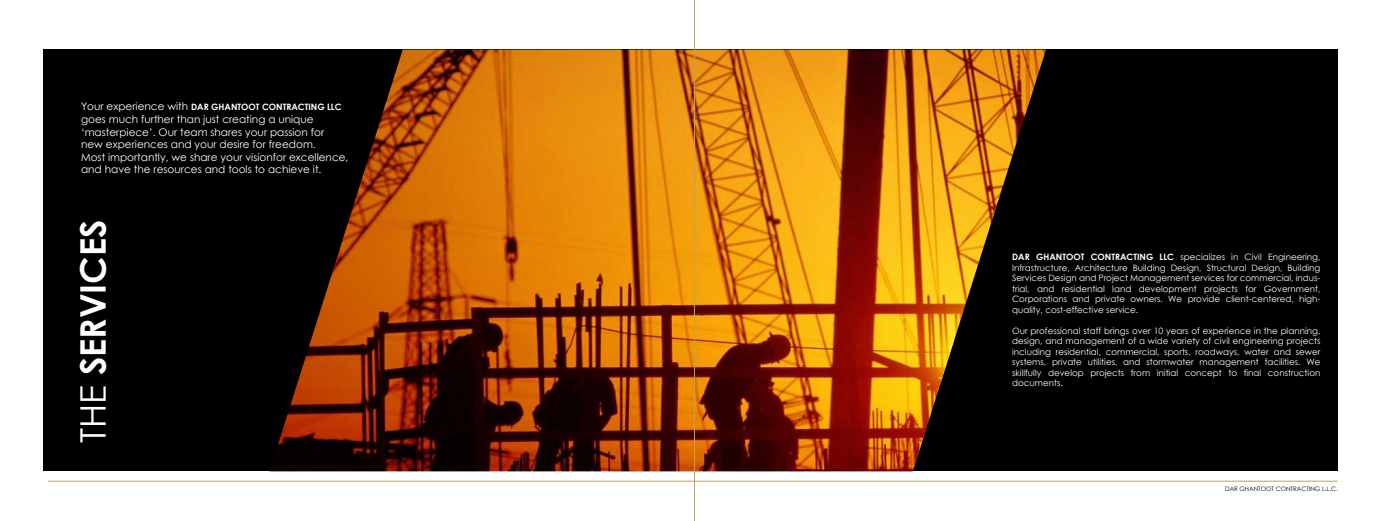
<style>
.page{position:relative;width:1389px;height:521px;background:#fff}
.page>*{position:absolute;margin:0;border:0;box-sizing:border-box;transform-origin:0 0}
.t1{font:700 35.26px "Century Gothic";color:#fff}
.t2{font:10.5px/12.6px "Century Gothic";color:#fff}
.t3{font:8.75px/10.5px "Century Gothic";color:#fff;text-align:justify}
.t4{font:700 8.75px "Century Gothic";color:#fff}
.t5{font:6.12px "Century Gothic";color:#000}
.s1{font-weight:400;font-size:10.5px}
.s2{font-weight:400}
.s3{font-weight:700}
</style>
<div class="page">
<div style="left:43px;top:50px;width:651px;height:421px;background:#000"></div>
<div style="left:687px;top:50px;width:651px;height:421px;background:#000"></div>
<hr style="left:48px;top:481px;width:1290px;height:1px;background:#baa25f">
<img style="left:277px;top:50px;width:769px;height:421px">
<hr style="left:694px;top:0;width:1px;height:521px;background:#baa25f">
<p class="t4" style="left:81px;top:101px;width:262px"><span class="s1">Your experience with</span> DAR GHANTOOT CONTRACTING LLC</p>
<p class="t2" style="left:81px;top:113px;width:269px">goes much further than just creating a unique ‘masterpiece’. Our team shares your passion for new experiences and your desire for freedom.<br>Most importantly, we share your visionfor excellence, and have the resources and tools to achieve it.</p>
<h1 class="t1" style="left:66px;top:443px;width:225px;rotate:-90deg"><span class="s2">THE</span> SERVICES</h1>
<p class="t3" style="left:1012px;top:252px;width:310px"><span class="s3">DAR GHANTOOT CONTRACTING LLC</span> specializes in Civil Engineering, Infrastructure, Architecture Building Design, Structural Design, Building Services Design and Project Management services for commercial, indus&shy;trial, and residential land development projects for Government, Corporations and private owners. We provide client-centered, high&shy;quality, cost-effective service.</p>
<p class="t3" style="left:1012px;top:325px;width:310px">Our professional staff brings over 10 years of experience in the planning, design, and management of a wide variety of civil engineering projects including residential, commercial, sports, roadways, water and sewer systems, private utilities, and stormwater management facilities. We skillfully develop projects from initial concept to final construction documents.</p>
<p class="t5" style="left:1225px;top:485px;width:114px">DAR GHANTOOT CONTRACTING L.L.C.</p>
</div>
